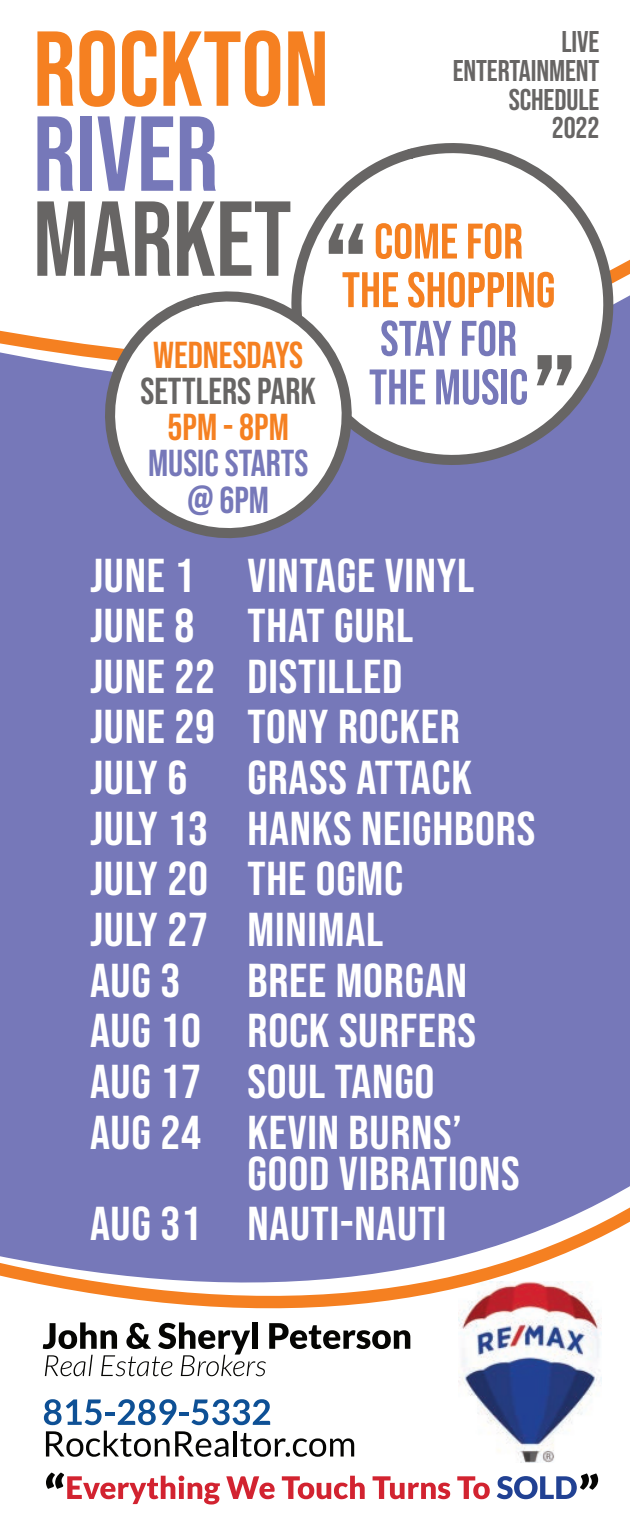
<style>
.page{position:relative;width:630px;height:1530px;background:#fff}
.page>*{position:absolute;margin:0;border:0;box-sizing:border-box;transform-origin:0 0}
.t1{font:106.25px "Bebas Neue";color:#f58021}
.t2{font:106.25px "Bebas Neue";color:#676564}
.t3{font:106.25px "Bebas Neue";color:#7678b9}
.t4{font:47.5px/50.8px "Bebas Neue";letter-spacing:.015em;color:#fff;scale:1.05 1}
.t5{font:37.5px "Bebas Neue";color:#f58021}
.t6{font:37.5px/36.2px "Bebas Neue";color:#7678b9;text-align:center}
.t7{font:37.5px "Bebas Neue";color:#676564}
.t8{font:30px/28.8px "Bebas Neue";letter-spacing:-.005em;color:#676564;text-align:right}
</style>
<div class="page">
<img style="left:458px;top:1332px;width:144px;height:131px">
<div style="left:0;top:386px;width:630px;height:795px;background:#7678b9"></div>
<svg style="left:0;top:330px;width:85px;height:56px"></svg>
<svg style="left:292px;top:143px;width:338px;height:347px"></svg>
<svg style="left:376px;top:223px;width:81px;height:36px"></svg>
<svg style="left:468px;top:223px;width:54px;height:36px"></svg>
<svg style="left:343px;top:272px;width:55px;height:35px"></svg>
<svg style="left:408px;top:272px;width:96px;height:36px"></svg>
<div style="left:507px;top:272px;width:6px;height:35px;background:#f58021"></div>
<svg style="left:517px;top:272px;width:37px;height:36px"></svg>
<svg style="left:381px;top:320px;width:70px;height:36px"></svg>
<svg style="left:462px;top:320px;width:54px;height:36px"></svg>
<svg style="left:372px;top:369px;width:53px;height:35px"></svg>
<svg style="left:436px;top:369px;width:62px;height:36px"></svg>
<div style="left:502px;top:369px;width:5px;height:35px;background:#7678b9"></div>
<svg style="left:511px;top:369px;width:16px;height:36px"></svg>
<svg style="left:329px;top:224px;width:34px;height:30px"></svg>
<svg style="left:537px;top:355px;width:34px;height:30px"></svg>
<svg style="left:0;top:1181px;width:630px;height:151px"></svg>
<svg style="left:43px;top:1322px;width:367px;height:54px"></svg>
<svg style="left:44px;top:1399px;width:58px;height:26px"></svg>
<hr style="left:105px;top:1412px;width:10px;height:4px;background:#0e5095">
<svg style="left:118px;top:1399px;width:152px;height:26px"></svg>
<svg style="left:46px;top:1431px;width:182px;height:26px"></svg>
<hr style="left:234px;top:1431px;width:3px;height:26px;background:#050503">
<svg style="left:240px;top:1433px;width:114px;height:24px"></svg>
<svg style="left:226px;top:1476px;width:49px;height:23px"></svg>
<svg style="left:282px;top:1476px;width:83px;height:23px"></svg>
<svg style="left:373px;top:1476px;width:77px;height:23px"></svg>
<svg style="left:457px;top:1476px;width:33px;height:23px"></svg>
<svg style="left:46px;top:1473px;width:174px;height:32px"></svg>
<svg style="left:497px;top:1473px;width:101px;height:26px"></svg>
<svg style="left:85px;top:283px;width:287px;height:276px"></svg>
<h1 class="t1" style="left:33px;top:9px;width:298px">ROCKTON</h1>
<h1 class="t3" style="left:33px;top:94px;width:187px">RIVER</h1>
<h1 class="t2" style="left:33px;top:179px;width:260px">MARKET</h1>
<p class="t5" style="left:153px;top:333px;width:151px">WEDNESDAYS</p>
<p class="t7" style="left:140px;top:370px;width:177px">SETTLERS PARK</p>
<p class="t5" style="left:168px;top:406px;width:123px">5PM - 8PM</p>
<p class="t6" style="left:148px;top:445px;width:162px">MUSIC STARTS @ 6PM</p>
<p class="t8" style="left:453px;top:27px;width:148px">LIVE<br>ENTERTAINMENT<br>SCHEDULE<br>2022</p>
<p class="t4" style="left:90px;top:549px;width:368px">JUNE 1 VINTAGE VINYL<br>JUNE 8 THAT GURL<br>JUNE 22 DISTILLED<br>JUNE 29 TONY ROCKER<br>JULY 6</p>
<p class="t4" style="left:90px;top:752px;width:426px;text-indent:158px">GRASS ATTACK<br>JULY 13 HANKS NEIGHBORS<br>JULY 20 THE OGMC<br>JULY 27 MINIMAL<br>AUG 3</p>
<p class="t4" style="left:90px;top:954px;width:369px;text-indent:158px">BREE MORGAN<br>AUG 10 ROCK SURFERS<br>AUG 17 SOUL TANGO<br>AUG 24 KEVIN BURNS’</p>
<p class="t4" style="left:90px;top:1147px;width:411px;text-indent:158px">GOOD VIBRATIONS<br>AUG 31 NAUTI-NAUTI</p>
</div>
